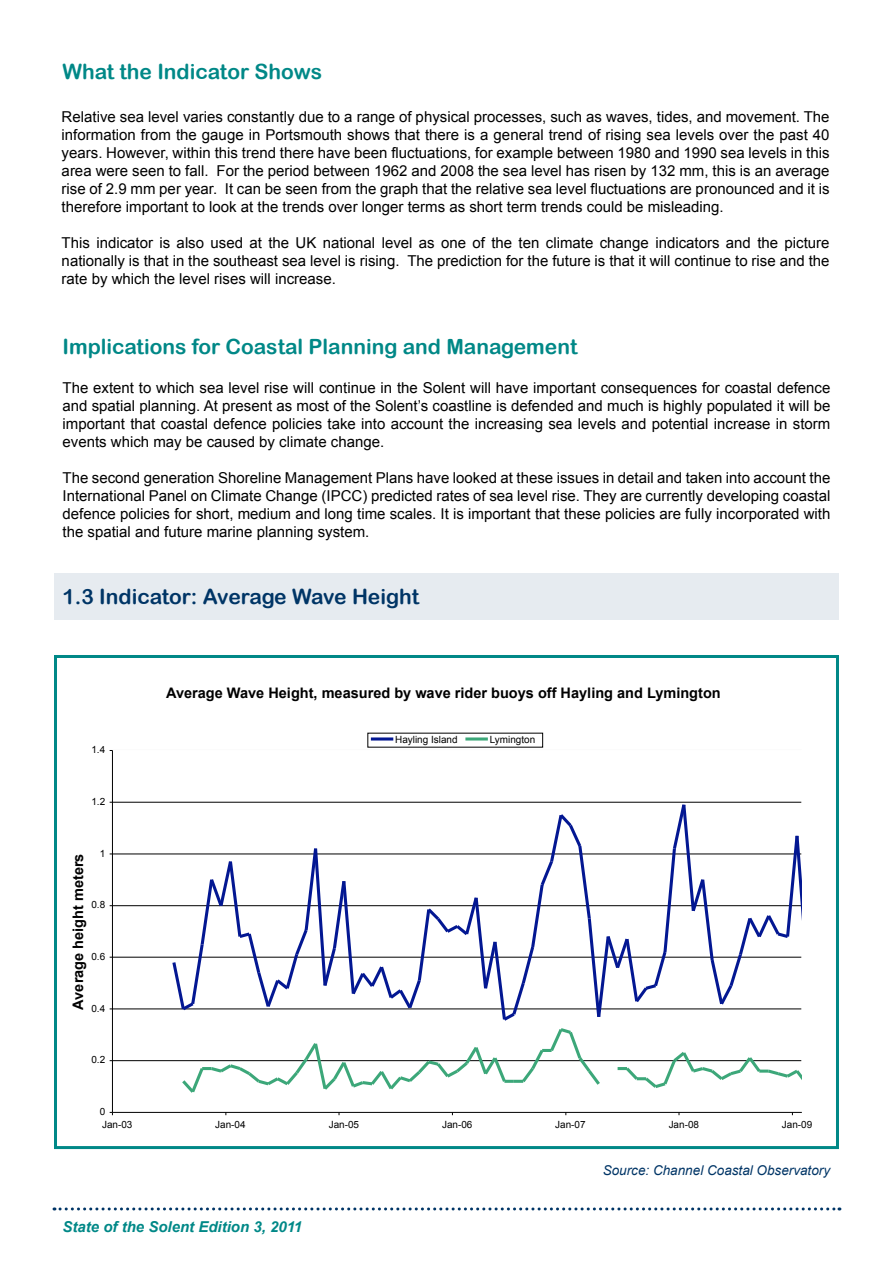
<style>
.page{position:relative;width:893px;height:1263px;background:#fff}
.page>*{position:absolute;margin:0;border:0;box-sizing:border-box;transform-origin:0 0}
.t1{font:21px "Arial Rounded MT Bold";color:#008887}
.t2{font:21px "Arial Rounded MT Bold";color:#003566}
.t3{font:15px/18px "Arial";color:#000;text-align:justify}
.t4{font:italic 700 15px "Arial";color:#008887}
.t5{font:700 14.55px "Arial";color:#000}
.t6{font:italic 13.5px "Arial";color:#003566}
.t7{font:9.9px "Arial";color:#000}
</style>
<div class="page">
<svg style="left:54px;top:1207px;width:786px;height:3px"></svg>
<div style="left:54px;top:573px;width:785px;height:47px;background:#e6ebf0"></div>
<div style="left:54px;top:655px;width:785px;height:494px;border:3px solid #008887"></div>
<hr style="left:112px;top:1060px;width:690px;height:1px;background:#000">
<hr style="left:112px;top:1009px;width:690px;height:1px;background:#000">
<hr style="left:112px;top:957px;width:690px;height:1px;background:#000">
<hr style="left:112px;top:905px;width:690px;height:1px;background:#000">
<hr style="left:112px;top:854px;width:690px;height:1px;background:#000">
<hr style="left:112px;top:802px;width:690px;height:1px;background:#000">
<hr style="left:112px;top:750px;width:1px;height:362px;background:#000">
<hr style="left:112px;top:1112px;width:690px;height:1px;background:#000">
<svg style="left:170px;top:801px;width:632px;height:292px"></svg>
<hr style="left:371px;top:737px;width:22px;height:3px;background:#031792">
<hr style="left:465px;top:737px;width:23px;height:3px;background:#3ca779">
<h1 class="t1" style="left:63px;top:59px;width:261px">What the Indicator Shows</h1>
<p class="t3" style="left:62px;top:108px;width:769px">Relative sea level varies constantly due to a range of physical processes, such as waves, tides, and movement. The information from the gauge in Portsmouth shows that there is a general trend of rising sea levels over the past 40 years. However, within this trend there have been fluctuations, for example between 1980 and 1990 sea levels in this area were seen to fall. For the period between 1962 and 2008 the sea level has risen by 132 mm, this is an average rise of 2.9 mm per year. It can be seen from the graph that the relative sea level fluctuations are pronounced and it is therefore important to look at the trends over longer terms as short term trends could be misleading.</p>
<p class="t3" style="left:62px;top:234px;width:769px">This indicator is also used at the UK national level as one of the ten climate change indicators and the picture nationally is that in the southeast sea level is rising. The prediction for the future is that it will continue to rise and the rate by which the level rises will increase.</p>
<h1 class="t1" style="left:63px;top:334px;width:516px">Implications for Coastal Planning and Management</h1>
<p class="t3" style="left:63px;top:379px;width:769px">The extent to which sea level rise will continue in the Solent will have important consequences for coastal defence and spatial planning. At present as most of the Solent’s coastline is defended and much is highly populated it will be important that coastal defence policies take into account the increasing sea levels and potential increase in storm events which may be caused by climate change.</p>
<p class="t3" style="left:63px;top:469px;width:769px">The second generation Shoreline Management Plans have looked at these issues in detail and taken into account the International Panel on Climate Change (IPCC) predicted rates of sea level rise. They are currently developing coastal defence policies for short, medium and long time scales. It is important that these policies are fully incorporated with the spatial and future marine planning system.</p>
<h1 class="t2" style="left:63px;top:584px;width:358px">1.3 Indicator: Average Wave Height</h1>
<p class="t7" style="left:91px;top:746px;width:15px">1.4</p>
<p class="t7" style="left:91px;top:798px;width:15px">1.2</p>
<p class="t7" style="left:100px;top:849px;width:7px">1</p>
<p class="t5" style="left:73px;top:1009px;width:158px;rotate:-90deg">Average height meters</p>
<p class="t7" style="left:91px;top:901px;width:15px">0.8</p>
<p class="t7" style="left:91px;top:953px;width:15px">0.6</p>
<p class="t7" style="left:91px;top:1004px;width:15px">0.4</p>
<p class="t7" style="left:91px;top:1056px;width:15px">0.2</p>
<p class="t7" style="left:100px;top:1108px;width:7px">0</p>
<p class="t5" style="left:166px;top:687px;width:556px">Average Wave Height, measured by wave rider buoys off Hayling and Lymington</p>
<p class="t7" style="left:395px;top:736px;width:64px">Hayling Island</p>
<p class="t7" style="left:490px;top:736px;width:47px">Lymington</p>
<p class="t7" style="left:102px;top:1121px;width:32px">Jan-03</p>
<p class="t7" style="left:215px;top:1121px;width:32px">Jan-04</p>
<p class="t7" style="left:329px;top:1121px;width:32px">Jan-05</p>
<p class="t7" style="left:442px;top:1121px;width:32px">Jan-06</p>
<p class="t7" style="left:555px;top:1121px;width:32px">Jan-07</p>
<p class="t7" style="left:669px;top:1121px;width:32px">Jan-08</p>
<p class="t7" style="left:782px;top:1121px;width:32px">Jan-09</p>
<p class="t4" style="left:63px;top:1217px;width:241px">State of the Solent Edition 3, 2011</p>
<p class="t6" style="left:603px;top:1161px;width:229px">Source: Channel Coastal Observatory</p>
</div>
